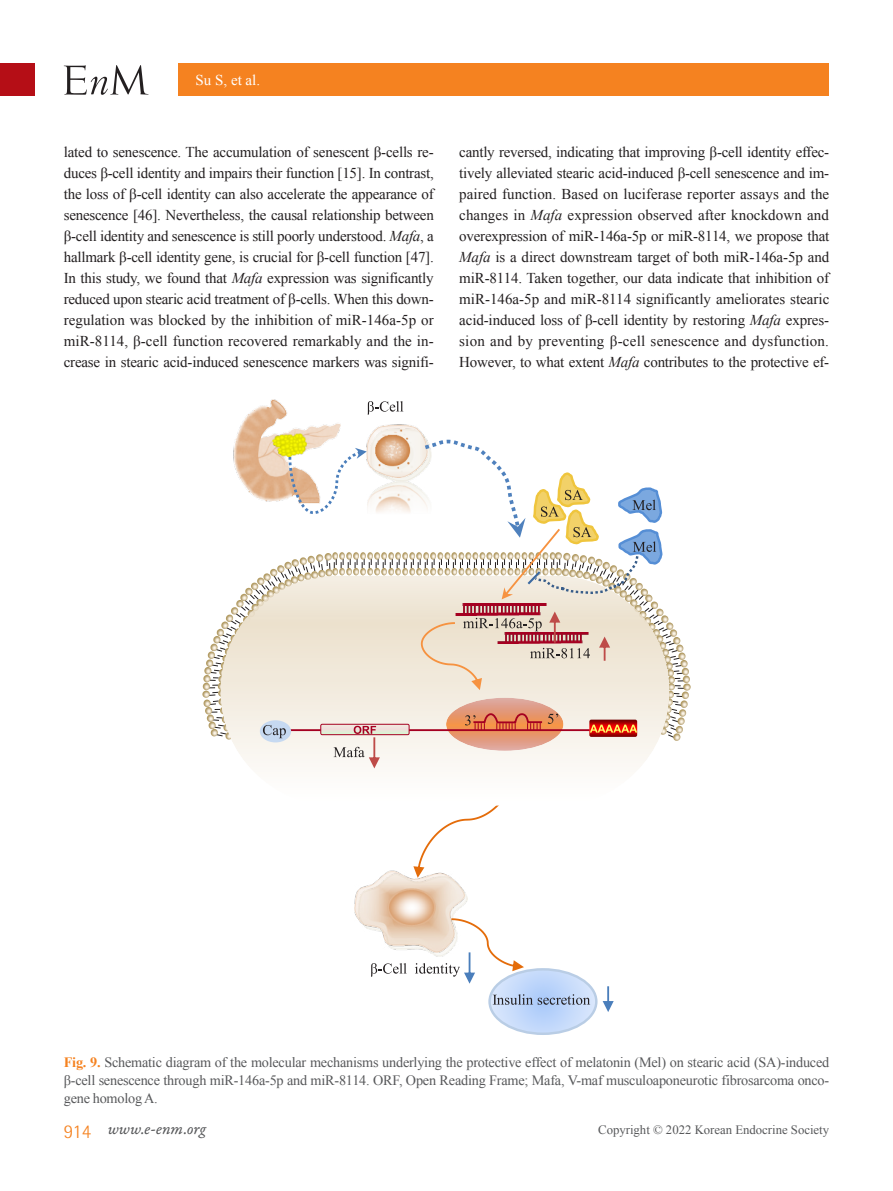
<style>
.page{position:relative;width:893px;height:1191px;background:#fff}
.page>*{position:absolute;margin:0;border:0;box-sizing:border-box;transform-origin:0 0}
.t1{font:16.5px "Garamond Premr Pro It Capt";color:#57585a}
.본문{font:15px/21px "Times New Roman";letter-spacing:-.015em;color:#231f20;text-align:justify}
.t2{font:15px "Times New Roman";color:#fff}
.표그림제목{font:14.25px/17.9px "Times New Roman";letter-spacing:-.015em;color:#57585a;text-align:justify}
.t3{font:12.75px "Times New Roman";color:#57585a}
.s1{font-style:italic}
.s2{font-weight:700;color:#f58220}
.s3{font-family:"Rotis Semi Sans Std";font-weight:300;font-size:19.5px;color:#f58220}
</style>
<div class="page">
<div style="left:0;top:64px;width:34px;height:32px;background:#b50e16"></div>
<div style="left:179px;top:64px;width:650px;height:32px;background:#f58220"></div>
<svg style="left:64px;top:65px;width:85px;height:30px"></svg>
<img style="left:235px;top:399px;width:105px;height:41px">
<img style="left:273px;top:434px;width:34px;height:6px">
<img style="left:368px;top:425px;width:59px;height:15px">
<svg style="left:368px;top:401px;width:35px;height:13px"></svg>
<img style="left:355px;top:878px;width:109px;height:72px">
<svg style="left:371px;top:963px;width:36px;height:13px"></svg>
<svg style="left:415px;top:918px;width:181px;height:115px"></svg>
<svg style="left:603px;top:986px;width:11px;height:26px"></svg>
<svg style="left:202px;top:440px;width:489px;height:438px"></svg>
<p class="t2" style="left:196px;top:70px;width:66px">Su S, et al.</p>
<p class="본문" style="left:64px;top:141px;width:372px">lated to senescence. The accumulation of senescent β-cells re&shy;duces β-cell identity and impairs their function [15]. In contrast, the loss of β-cell identity can also accelerate the appearance of senescence [46]. Nevertheless, the causal relationship between β-cell identity and senescence is still poorly understood. <span class="s1">Mafa</span>, a hallmark β-cell identity gene, is crucial for β-cell function [47].<br>In this study, we found that <span class="s1">Mafa</span> expression was significantly reduced upon stearic acid treatment of β-cells. When this down&shy;regulation was blocked by the inhibition of miR-146a-5p or miR-8114, β-cell function recovered remarkably and the in&shy;crease in stearic acid-induced senescence markers was signifi-</p>
<p class="본문" style="left:459px;top:141px;width:372px">cantly reversed, indicating that improving β-cell identity effec&shy;tively alleviated stearic acid-induced β-cell senescence and im&shy;paired function. Based on luciferase reporter assays and the changes in <span class="s1">Mafa</span> expression observed after knockdown and overexpression of miR-146a-5p or miR-8114, we propose that <span class="s1">Mafa</span> is a direct downstream target of both miR-146a-5p and miR-8114. Taken together, our data indicate that inhibition of miR-146a-5p and miR-8114 significantly ameliorates stearic acid-induced loss of β-cell identity by restoring <span class="s1">Mafa</span> expres&shy;sion and by preventing β-cell senescence and dysfunction.<br>However, to what extent <span class="s1">Mafa</span> contributes to the protective ef-</p>
<p class="표그림제목" style="left:64px;top:1053px;width:767px"><span class="s2">Fig. 9.</span> Schematic diagram of the molecular mechanisms underlying the protective effect of melatonin (Mel) on stearic acid (SA)-induced β-cell senescence through miR-146a-5p and miR-8114. ORF, Open Reading Frame; Mafa, V-maf musculoaponeurotic fibrosarcoma onco&shy;gene homolog A.</p>
<p class="t1" style="left:64px;top:1118px;width:144px"><span class="s3">914</span> www.e-enm.org</p>
<p class="t3" style="left:598px;top:1120px;width:233px">Copyright © 2022 Korean Endocrine Society</p>
</div>
